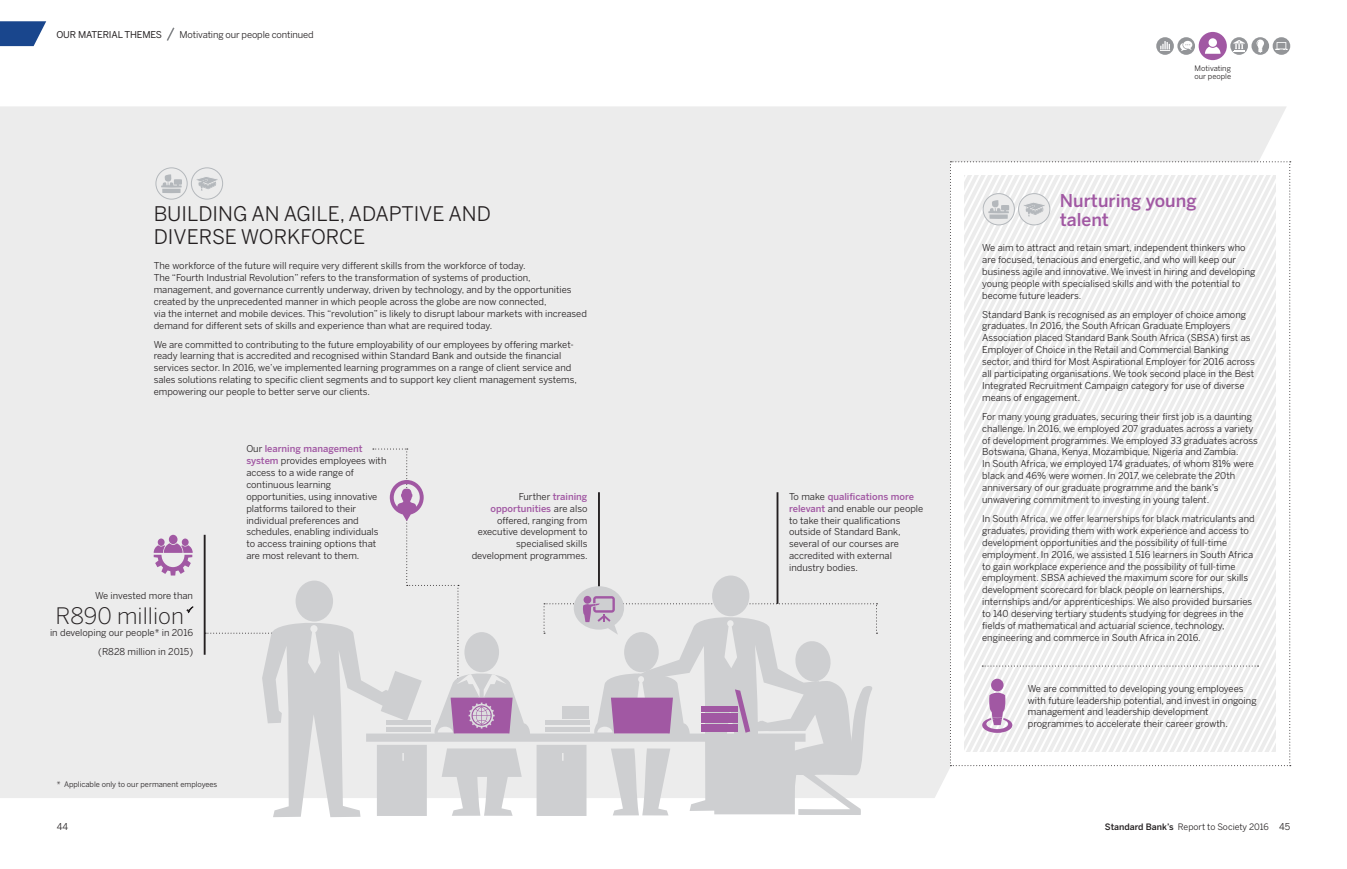
<style>
.page{position:relative;width:1347px;height:869px;background:#fff}
.page>*{position:absolute;margin:0;border:0;box-sizing:border-box;transform-origin:0 0}
.t1{font:300 22.5px "Benton Sans";color:#231f20}
.t2{font:20px/22.5px "Benton Sans";color:#231f20}
.t3{font:500 17.5px/18.8px "Benton Sans";color:#a158a3}
.t4{font:9.38px/11.9px "Benton Sans";color:#231f20}
.t5{font:9.38px "Benton Sans";letter-spacing:-.015em;color:#231f20}
.t6{font:8.75px "Benton Sans";color:#231f20}
.t7{font:7.5px/8.1px "Benton Sans";color:#231f20}
.s1{font-weight:500;color:#a158a3}
.s2{font-weight:500}
.s3{font-size:9.38px}
</style>
<div class="page">
<div style="left:0;top:106px;width:1286px;height:691px;background:#ececec"></div>
<hr style="left:776px;top:492px;width:2px;height:111px;background:#231f20">
<div style="left:169px;top:534px;width:8px;height:10px;background:#a158a3;border-radius:50%"></div>
<div style="left:182px;top:538px;width:7px;height:7px;background:#a158a3;border-radius:50%"></div>
<div style="left:158px;top:538px;width:7px;height:7px;background:#a158a3;border-radius:50%"></div>
<svg style="left:154px;top:543px;width:39px;height:32px"></svg>
<hr style="left:204px;top:534px;width:2px;height:120px;background:#231f20">
<svg style="left:624px;top:575px;width:228px;height:109px;background:#e3e4e4"></svg>
<svg style="left:805px;top:684px;width:69px;height:130px;background:#dcdcdd"></svg>
<hr style="left:598px;top:492px;width:2px;height:110px;background:#231f20">
<svg style="left:187px;top:606px;width:6px;height:6px"></svg>
<svg style="left:522px;top:631px;width:283px;height:183px;background:#dbdcdd"></svg>
<div style="left:156px;top:167px;width:31px;height:32px;border:1px solid #b4b8bc;border-radius:50%"></div>
<svg style="left:161px;top:174px;width:21px;height:14px"></svg>
<hr style="left:162px;top:189px;width:19px;height:4px;background:#b4b8bc">
<svg style="left:205px;top:448px;width:317px;height:368px;background:#e4e2e4"></svg>
<svg style="left:735px;top:689px;width:15px;height:43px"></svg>
<hr style="left:702px;top:719px;width:36px;height:4px;background:#a158a3">
<div style="left:702px;top:712px;width:36px;height:6px;background:#a158a3"></div>
<div style="left:702px;top:706px;width:36px;height:5px;background:#a158a3"></div>
<hr style="left:702px;top:724px;width:36px;height:3px;background:#a158a3">
<hr style="left:702px;top:728px;width:36px;height:4px;background:#a158a3">
<svg style="left:611px;top:697px;width:62px;height:36px;background:#a460a6"></svg>
<svg style="left:950px;top:161px;width:340px;height:604px"></svg>
<div style="left:191px;top:167px;width:32px;height:32px;border:1px solid #b4b8bc;border-radius:50%"></div>
<svg style="left:194px;top:176px;width:26px;height:14px"></svg>
<svg style="left:543px;top:586px;width:334px;height:48px;background:#e2e1e3"></svg>
<svg style="left:166px;top:27px;width:9px;height:14px"></svg>
<svg style="left:0;top:21px;width:46px;height:25px"></svg>
<div style="left:1156px;top:37px;width:17px;height:18px;background:#939598;border-radius:50%"></div>
<svg style="left:1160px;top:41px;width:10px;height:10px"></svg>
<svg style="left:1177px;top:37px;width:18px;height:18px"></svg>
<div style="left:1272px;top:37px;width:18px;height:18px;background:#939598;border-radius:50%"></div>
<div style="left:1198px;top:32px;width:28px;height:28px;background:#a158a3;border-radius:50%"></div>
<div style="left:1208px;top:38px;width:8px;height:9px;background:#fff;border-radius:50%"></div>
<svg style="left:1205px;top:47px;width:15px;height:7px"></svg>
<svg style="left:1230px;top:37px;width:17px;height:18px"></svg>
<div style="left:1251px;top:37px;width:18px;height:18px;background:#939598;border-radius:50%"></div>
<svg style="left:1180px;top:41px;width:12px;height:10px"></svg>
<svg style="left:1256px;top:39px;width:8px;height:14px"></svg>
<svg style="left:1275px;top:42px;width:12px;height:8px"></svg>
<svg style="left:1233px;top:40px;width:11px;height:12px"></svg>
<p class="t5" style="left:56px;top:30px;width:107px">OUR MATERIAL THEMES</p>
<p class="t4" style="left:179px;top:29px;width:136px">Motivating our people continued</p>
<h2 class="t2" style="left:154px;top:204px;width:339px">BUILDING AN AGILE, ADAPTIVE AND<br>DIVERSE WORKFORCE</h2>
<p class="t4" style="left:154px;top:260px;width:435px">The workforce of the future will require very different skills from the workforce of today.<br>The “Fourth Industrial Revolution” refers to the transformation of systems of production, management, and governance currently underway, driven by technology, and by the opportunities created by the unprecedented manner in which people across the globe are now connected,<br>via the internet and mobile devices. This “revolution” is likely to disrupt labour markets with increased demand for different sets of skills and experience than what are required today.</p>
<p class="t4" style="left:154px;top:339px;width:425px">We are committed to contributing to the future employability of our employees by offering market&shy;ready learning that is accredited and recognised within Standard Bank and outside the financial services sector. In 2016, we’ve implemented learning programmes on a range of client service and sales solutions relating to specific client segments and to support key client management systems, empowering our people to better serve our clients.</p>
<p class="t4" style="left:95px;top:590px;width:99px">We invested more than</p>
<h1 class="t1" style="left:56px;top:605px;width:130px">R890 million</h1>
<p class="t4" style="left:50px;top:623px;width:144px;line-height:19px;text-align:right">in developing our people* in 2016 (R828 million in 2015)</p>
<p class="t4" style="left:246px;top:443px;width:142px">Our <span class="s1">learning management system</span> provides employees with access to a wide range of continuous learning opportunities, using innovative platforms tailored to their individual preferences and schedules, enabling individuals to access training options that are most relevant to them.</p>
<p class="t4" style="left:472px;top:491px;width:117px;text-align:right">Further <span class="s1">training opportunities</span> are also offered, ranging from executive development to specialised skills development programmes.</p>
<p class="t4" style="left:789px;top:491px;width:136px">To make <span class="s1">qualifications more relevant</span> and enable our people to take their qualifications outside of Standard Bank, several of our courses are accredited with external industry bodies.</p>
<p class="t7" style="left:1194px;top:65px;width:38px">Motivating our people</p>
<h3 class="t3" style="left:1059px;top:192px;width:138px">Nurturing young talent</h3>
<p class="t4" style="left:982px;top:242px;width:275px">We aim to attract and retain smart, independent thinkers who are focused, tenacious and energetic, and who will keep our business agile and innovative. We invest in hiring and developing young people with specialised skills and with the potential to become future leaders.</p>
<p class="t4" style="left:982px;top:309px;width:274px">Standard Bank is recognised as an employer of choice among graduates. In 2016, the South African Graduate Employers Association placed Standard Bank South Africa (SBSA) first as Employer of Choice in the Retail and Commercial Banking sector, and third for Most Aspirational Employer for 2016 across all participating organisations. We took second place in the Best Integrated Recruitment Campaign category for use of diverse means of engagement.</p>
<p class="t4" style="left:982px;top:411px;width:277px">For many young graduates, securing their first job is a daunting challenge. In 2016, we employed 207 graduates across a variety of development programmes. We employed 33 graduates across Botswana, Ghana, Kenya, Mozambique, Nigeria and Zambia.<br>In South Africa, we employed 174 graduates, of whom 81% were black and 46% were women. In 2017, we celebrate the 20th anniversary of our graduate programme and the bank’s unwavering commitment to investing in young talent.</p>
<p class="t4" style="left:982px;top:513px;width:274px">In South Africa, we offer learnerships for black matriculants and graduates, providing them with work experience and access to development opportunities and the possibility of full-time employment. In 2016, we assisted 1 516 learners in South Africa to gain workplace experience and the possibility of full-time employment. SBSA achieved the maximum score for our skills development scorecard for black people on learnerships, internships and/or apprenticeships. We also provided bursaries to 140 deserving tertiary students studying for degrees in the fields of mathematical and actuarial science, technology, engineering and commerce in South Africa in 2016.</p>
<p class="t4" style="left:1027px;top:682px;width:230px">We are committed to developing young employees with future leadership potential, and invest in ongoing management and leadership development programmes to accelerate their career growth.</p>
<p class="t7" style="left:57px;top:780px;width:162px">* Applicable only to our permanent employees</p>
<p class="t4" style="left:57px;top:821px;width:13px">44</p>
<p class="t6" style="left:1104px;top:822px;width:187px"><span class="s2">Standard Bank’s</span> Report to Society 2016 <span class="s3">45</span></p>
</div>
